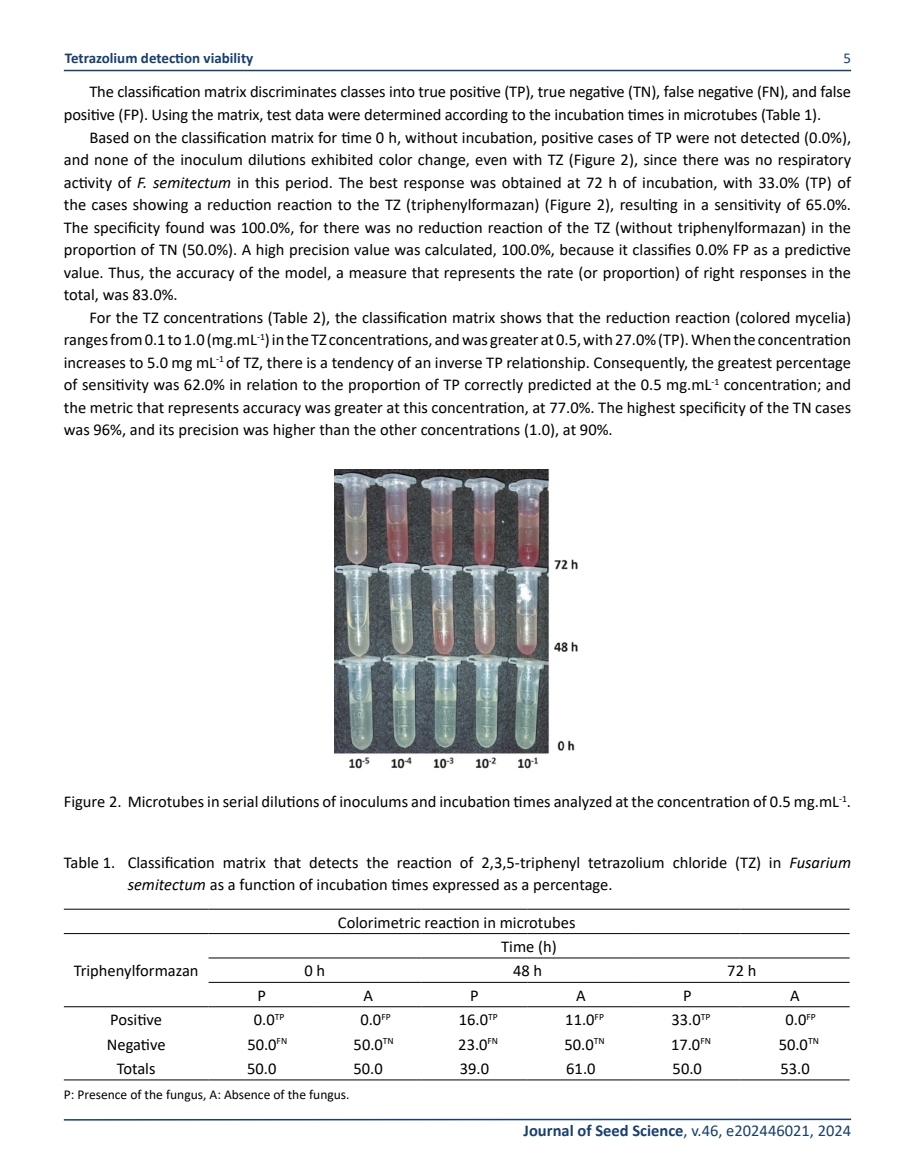
<style>
.page{position:relative;width:915px;height:1170px;background:#fff}
.page>*{position:absolute;margin:0;border:0;box-sizing:border-box;transform-origin:0 0}
.t1{font:16.5px/22.5px "Calibri";color:#000}
.t2{font:16.5px "Calibri";color:#173f70}
.t3{font:700 15px "Calibri";color:#173f70}
.t4{font:15px "Calibri";color:#173f70}
.t5{font:13.5px "Calibri";color:#000}
.s1{font-style:italic}
.s2{font-weight:700}
</style>
<div class="page">
<svg style="left:63px;top:1118px;width:789px;height:3px;background:#8a9eb7"></svg>
<hr style="left:64px;top:70px;width:786px;height:1px;background:#173f70">
<img style="left:334px;top:469px;width:244px;height:300px">
<hr style="left:64px;top:908px;width:144px;height:1px;background:#000">
<hr style="left:208px;top:908px;width:107px;height:1px;background:#000">
<hr style="left:315px;top:908px;width:106px;height:1px;background:#000">
<hr style="left:421px;top:908px;width:106px;height:1px;background:#000">
<hr style="left:527px;top:908px;width:107px;height:1px;background:#000">
<hr style="left:634px;top:908px;width:106px;height:1px;background:#000">
<hr style="left:740px;top:908px;width:109px;height:1px;background:#000">
<hr style="left:64px;top:933px;width:144px;height:1px;background:#000">
<hr style="left:208px;top:933px;width:107px;height:1px;background:#000">
<hr style="left:315px;top:933px;width:106px;height:1px;background:#000">
<hr style="left:421px;top:933px;width:106px;height:1px;background:#000">
<hr style="left:527px;top:933px;width:107px;height:1px;background:#000">
<hr style="left:634px;top:933px;width:106px;height:1px;background:#000">
<hr style="left:740px;top:933px;width:109px;height:1px;background:#000">
<hr style="left:208px;top:957px;width:107px;height:1px;background:#000">
<hr style="left:315px;top:957px;width:106px;height:1px;background:#000">
<hr style="left:421px;top:957px;width:106px;height:1px;background:#000">
<hr style="left:527px;top:957px;width:107px;height:1px;background:#000">
<hr style="left:634px;top:957px;width:106px;height:1px;background:#000">
<hr style="left:740px;top:957px;width:109px;height:1px;background:#000">
<hr style="left:208px;top:981px;width:107px;height:1px;background:#000">
<hr style="left:315px;top:981px;width:106px;height:1px;background:#000">
<hr style="left:421px;top:981px;width:106px;height:1px;background:#000">
<hr style="left:527px;top:981px;width:107px;height:1px;background:#000">
<hr style="left:634px;top:981px;width:106px;height:1px;background:#000">
<hr style="left:740px;top:981px;width:109px;height:1px;background:#000">
<hr style="left:64px;top:1006px;width:144px;height:1px;background:#000">
<hr style="left:208px;top:1006px;width:107px;height:1px;background:#000">
<hr style="left:315px;top:1006px;width:106px;height:1px;background:#000">
<hr style="left:421px;top:1006px;width:106px;height:1px;background:#000">
<hr style="left:527px;top:1006px;width:107px;height:1px;background:#000">
<hr style="left:634px;top:1006px;width:106px;height:1px;background:#000">
<hr style="left:740px;top:1006px;width:109px;height:1px;background:#000">
<hr style="left:64px;top:1079px;width:144px;height:1px;background:#000">
<hr style="left:208px;top:1079px;width:107px;height:1px;background:#000">
<hr style="left:315px;top:1079px;width:106px;height:1px;background:#000">
<hr style="left:421px;top:1079px;width:106px;height:1px;background:#000">
<hr style="left:527px;top:1079px;width:107px;height:1px;background:#000">
<hr style="left:634px;top:1079px;width:106px;height:1px;background:#000">
<hr style="left:740px;top:1079px;width:109px;height:1px;background:#000">
<p class="t3" style="left:65px;top:48px;width:190px">Tetrazolium detection viability</p>
<p class="t4" style="left:843px;top:47px;width:9px">5</p>
<p class="t1" style="left:64px;top:80px;width:788px;text-indent:26px">The classification matrix discriminates classes into true positive (TP), true negative (TN), false negative (FN), and false positive (FP). Using the matrix, test data were determined according to the incubation times in microtubes (Table 1).</p>
<p class="t1" style="left:64px;top:125px;width:788px;text-align:justify;text-indent:26px">Based on the classification matrix for time 0 h, without incubation, positive cases of TP were not detected (0.0%), and none of the inoculum dilutions exhibited color change, even with TZ (Figure 2), since there was no respiratory activity of <span class="s1">F. semitectum</span> in this period. The best response was obtained at 72 h of incubation, with 33.0% (TP) of the cases showing a reduction reaction to the TZ (triphenylformazan) (Figure 2), resulting in a sensitivity of 65.0%.<br>The specificity found was 100.0%, for there was no reduction reaction of the TZ (without triphenylformazan) in the proportion of TN (50.0%). A high precision value was calculated, 100.0%, because it classifies 0.0% FP as a predictive value. Thus, the accuracy of the model, a measure that represents the rate (or proportion) of right responses in the total, was 83.0%.</p>
<p class="t1" style="left:64px;top:305px;width:788px;text-align:justify;text-indent:26px">For the TZ concentrations (Table 2), the classification matrix shows that the reduction reaction (colored mycelia) ranges from 0.1 to 1.0 (mg.mL<sup>-1</sup>) in the TZ concentrations, and was greater at 0.5, with 27.0% (TP). When the concentration increases to 5.0 mg mL<sup>-1</sup> of TZ, there is a tendency of an inverse TP relationship. Consequently, the greatest percentage of sensitivity was 62.0% in relation to the proportion of TP correctly predicted at the 0.5 mg.mL<sup>-1</sup> concentration; and the metric that represents accuracy was greater at this concentration, at 77.0%. The highest specificity of the TN cases was 96%, and its precision was higher than the other concentrations (1.0), at 90%.</p>
<p class="t1" style="left:64px;top:790px;width:788px">Figure 2. Microtubes in serial dilutions of inoculums and incubation times analyzed at the concentration of 0.5 mg.mL<sup>-1</sup>.</p>
<p class="t1" style="left:128px;top:850px;width:724px;text-indent:-64px">Table 1. Classification matrix that detects the reaction of 2,3,5-triphenyl tetrazolium chloride (TZ) in <span class="s1">Fusarium semitectum</span> as a function of incubation times expressed as a percentage.</p>
<p class="t1" style="left:338px;top:910px;width:239px">Colorimetric reaction in microtubes</p>
<p class="t1" style="left:74px;top:959px;width:126px">Triphenylformazan</p>
<p class="t1" style="left:501px;top:934px;width:57px">Time (h)</p>
<p class="t1" style="left:304px;top:959px;width:22px">0 h</p>
<p class="t1" style="left:513px;top:959px;width:31px">48 h</p>
<p class="t1" style="left:727px;top:959px;width:31px">72 h</p>
<p class="t1" style="left:257px;top:983px;width:10px">P</p>
<p class="t1" style="left:363px;top:983px;width:11px">A</p>
<p class="t1" style="left:470px;top:983px;width:10px">P</p>
<p class="t1" style="left:576px;top:983px;width:11px">A</p>
<p class="t1" style="left:682px;top:983px;width:10px">P</p>
<p class="t1" style="left:790px;top:983px;width:11px">A</p>
<p class="t1" style="left:110px;top:1007px;width:53px">Positive</p>
<p class="t1" style="left:254px;top:1007px;width:32px">0.0<sup>TP</sup></p>
<p class="t1" style="left:360px;top:1007px;width:32px">0.0<sup>FP</sup></p>
<p class="t1" style="left:458px;top:1007px;width:40px">16.0<sup>TP</sup></p>
<p class="t1" style="left:565px;top:1007px;width:40px">11.0<sup>FP</sup></p>
<p class="t1" style="left:671px;top:1007px;width:40px">33.0<sup>TP</sup></p>
<p class="t1" style="left:785px;top:1007px;width:32px">0.0<sup>FP</sup></p>
<p class="t1" style="left:107px;top:1032px;width:60px">Negative</p>
<p class="t1" style="left:247px;top:1032px;width:41px">50.0<sup>FN</sup></p>
<p class="t1" style="left:353px;top:1032px;width:42px">50.0<sup>TN</sup></p>
<p class="t1" style="left:458px;top:1032px;width:41px">23.0<sup>FN</sup></p>
<p class="t1" style="left:564px;top:1032px;width:42px">50.0<sup>TN</sup></p>
<p class="t1" style="left:670px;top:1032px;width:41px">17.0<sup>FN</sup></p>
<p class="t1" style="left:778px;top:1032px;width:42px">50.0<sup>TN</sup></p>
<p class="t1" style="left:117px;top:1056px;width:40px">Totals</p>
<p class="t1" style="left:247px;top:1056px;width:31px">50.0</p>
<p class="t1" style="left:353px;top:1056px;width:31px">50.0</p>
<p class="t1" style="left:459px;top:1056px;width:31px">39.0</p>
<p class="t1" style="left:566px;top:1056px;width:31px">61.0</p>
<p class="t1" style="left:672px;top:1056px;width:31px">50.0</p>
<p class="t1" style="left:780px;top:1056px;width:31px">53.0</p>
<p class="t5" style="left:64px;top:1085px;width:287px">P: Presence of the fungus, A: Absence of the fungus.</p>
<p class="t2" style="left:523px;top:1118px;width:329px"><span class="s2">Journal of Seed Science</span>, v.46, e202446021, 2024</p>
</div>
